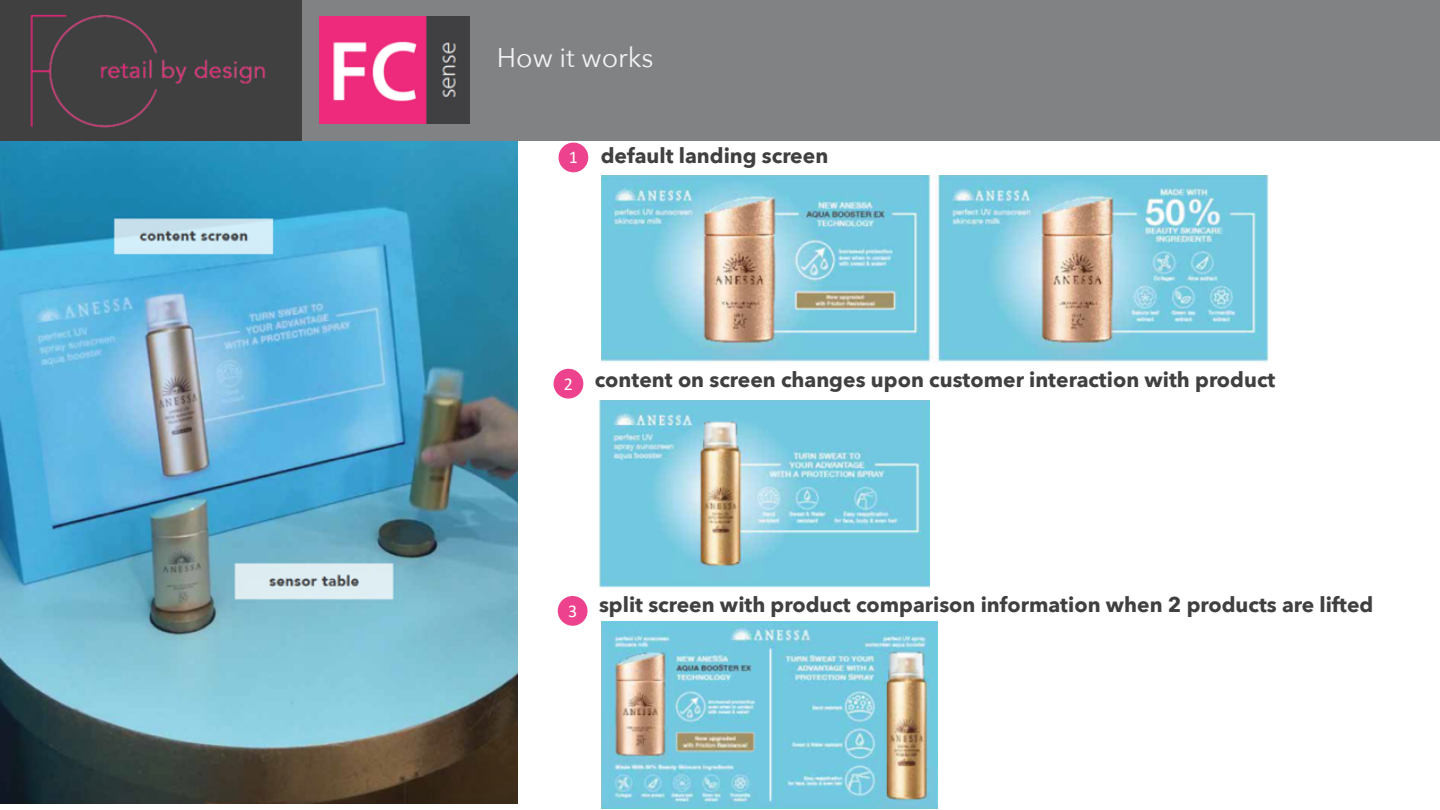
<style>
.page{position:relative;width:1440px;height:810px;background:#fff}
.page>*{position:absolute;margin:0;border:0;box-sizing:border-box;transform-origin:0 0}
.t1{font:27px "Avenir Next";color:#f2f2f2}
.t2{font:700 21px "Avenir Next";color:#404040}
.t3{font:18px "Calibri";color:#fff}
</style>
<div class="page">
<div style="left:302px;top:0;width:1138px;height:141px;background:#818284"></div>
<img style="left:0;top:0;width:302px;height:141px">
<img style="left:320px;top:17px;width:149px;height:106px">
<img style="left:0;top:141px;width:518px;height:662px">
<img style="left:601px;top:175px;width:667px;height:187px">
<div style="left:559px;top:143px;width:29px;height:29px;background:#ed428d;border-radius:50%"></div>
<div style="left:554px;top:369px;width:29px;height:30px;background:#ed428d;border-radius:50%"></div>
<div style="left:558px;top:596px;width:30px;height:30px;background:#ed428d;border-radius:50%"></div>
<img style="left:598px;top:400px;width:331px;height:187px">
<img style="left:601px;top:622px;width:336px;height:187px">
<p class="t1" style="left:497px;top:40px;width:158px">How it works</p>
<p class="t3" style="left:569px;top:146px;width:11px">1</p>
<p class="t2" style="left:601px;top:142px;width:229px">default landing screen</p>
<p class="t3" style="left:564px;top:372px;width:11px">2</p>
<p class="t2" style="left:595px;top:366px;width:682px">content on screen changes upon customer interaction with product</p>
<p class="t3" style="left:568px;top:600px;width:11px">3</p>
<p class="t2" style="left:599px;top:591px;width:776px">split screen with product comparison information when 2 products are lifted</p>
</div>
